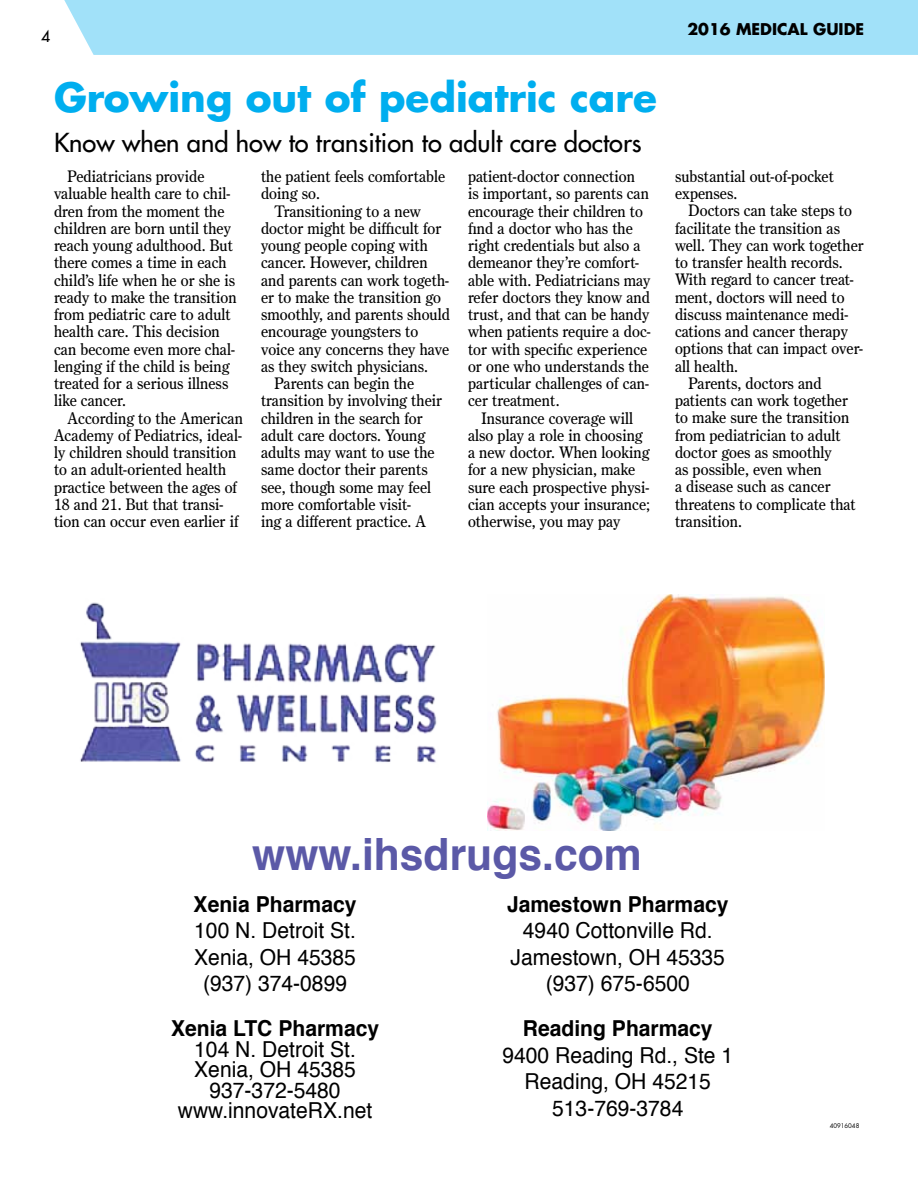
<style>
.page{position:relative;width:918px;height:1188px;background:#fff}
.page>*{position:absolute;margin:0;border:0;box-sizing:border-box;transform-origin:0 0}
.t1{font:700 44.55px "Helvetica";color:#5b59a7;scale:.96 1}
.t2{font:700 39px "Futura";color:#00aeef}
.t3{font:25.5px "Futura";color:#000}
.t4{font:22.05px/26.4px "Helvetica";color:#000;text-align:center;scale:.96 1}
.t5{font:700 22.05px "Helvetica";color:#000;scale:.96 1}
.t6{font:15.75px/17.2px "Bureau Roman One";letter-spacing:.005em;color:#000}
.t7{font:700 15.75px "Futura";color:#000}
.t8{font:15.75px "Futura";color:#000}
.t9{font:6.3px "Futura";color:#000;scale:.96 1}
</style>
<div class="page">
<div style="left:64px;top:0;width:854px;height:55px;background:#a1e1f9"></div>
<img style="left:80px;top:602px;width:357px;height:161px">
<img style="left:488px;top:594px;width:337px;height:237px">
<p class="t8" style="left:41px;top:26px;width:11px">4</p>
<h2 class="t2" style="left:54px;top:72px;width:605px">Growing out of pediatric care</h2>
<h3 class="t3" style="left:54px;top:126px;width:589px">Know when and how to transition to adult care doctors</h3>
<p class="t6" style="left:54px;top:168px;width:184px;text-indent:13px">Pediatricians provide valuable health care to chil&shy;dren from the moment the children are born until they reach young adulthood. But there comes a time in each child’s life when he or she is ready to make the transition from pediatric care to adult health care. This decision can become even more chal&shy;lenging if the child is being treated for a serious illness like cancer.</p>
<p class="t6" style="left:54px;top:409px;width:190px;text-indent:13px">According to the American<br>Academy of Pediatrics, ideal&shy;ly children should transition to an adult-oriented health practice between the ages of<br>18 and 21. But that transi&shy;tion can occur even earlier if</p>
<p class="t6" style="left:261px;top:168px;width:186px">the patient feels comfortable</p>
<p class="t6" style="left:261px;top:185px;width:61px">doing so.</p>
<p class="t6" style="left:275px;top:202px;width:148px">Transitioning to a new</p>
<p class="t6" style="left:261px;top:219px;width:182px">doctor might be difficult for</p>
<p class="t6" style="left:261px;top:237px;width:168px">young people coping with</p>
<p class="t6" style="left:261px;top:254px;width:168px">cancer. However, children</p>
<p class="t6" style="left:261px;top:271px;width:189px">and parents can work togeth-</p>
<p class="t6" style="left:261px;top:288px;width:181px">er to make the transition go</p>
<p class="t6" style="left:261px;top:306px;width:190px">smoothly, and parents should</p>
<p class="t6" style="left:261px;top:323px;width:159px">encourage youngsters to</p>
<p class="t6" style="left:261px;top:340px;width:190px">voice any concerns they have</p>
<p class="t6" style="left:261px;top:357px;width:169px">as they switch physicians.</p>
<p class="t6" style="left:275px;top:375px;width:141px">Parents can begin the</p>
<p class="t6" style="left:261px;top:392px;width:183px">transition by involving their</p>
<p class="t6" style="left:261px;top:409px;width:163px">children in the search for</p>
<p class="t6" style="left:261px;top:426px;width:166px">adult care doctors. Young</p>
<p class="t6" style="left:261px;top:443px;width:175px">adults may want to use the</p>
<p class="t6" style="left:261px;top:461px;width:168px">same doctor their parents</p>
<p class="t6" style="left:261px;top:478px;width:172px">see, though some may feel</p>
<p class="t6" style="left:261px;top:495px;width:151px">more comfortable visit-</p>
<p class="t6" style="left:261px;top:512px;width:167px">ing a different practice. A</p>
<p class="t6" style="left:468px;top:167px;width:184px">patient-doctor connection<br>is important, so parents can encourage their children to find a doctor who has the right credentials but also a demeanor they’re comfort&shy;able with. Pediatricians may refer doctors they know and trust, and that can be handy when patients require a doc&shy;tor with specific experience or one who understands the particular challenges of can&shy;cer treatment.</p>
<p class="t6" style="left:468px;top:409px;width:184px;text-indent:13px">Insurance coverage will also play a role in choosing a new doctor. When looking for a new physician, make sure each prospective physi&shy;cian accepts your insurance; otherwise, you may pay</p>
<p class="t7" style="left:687px;top:19px;width:178px">2016 Medical Guide</p>
<p class="t6" style="left:675px;top:167px;width:160px">substantial out-of-pocket expenses.</p>
<p class="t6" style="left:689px;top:202px;width:165px">Doctors can take steps to</p>
<p class="t6" style="left:675px;top:219px;width:167px">facilitate the transition as</p>
<p class="t6" style="left:675px;top:236px;width:190px">well. They can work together</p>
<p class="t6" style="left:675px;top:254px;width:169px">to transfer health records.</p>
<p class="t6" style="left:675px;top:271px;width:180px">With regard to cancer treat-</p>
<p class="t6" style="left:675px;top:288px;width:171px">ment, doctors will need to</p>
<p class="t6" style="left:675px;top:305px;width:175px">discuss maintenance medi-</p>
<p class="t6" style="left:675px;top:323px;width:175px">cations and cancer therapy</p>
<p class="t6" style="left:675px;top:340px;width:190px">options that can impact over-</p>
<p class="t6" style="left:675px;top:357px;width:65px">all health.</p>
<p class="t6" style="left:689px;top:374px;width:135px">Parents, doctors and</p>
<p class="t6" style="left:675px;top:392px;width:175px">patients can work together</p>
<p class="t6" style="left:675px;top:409px;width:176px">to make sure the transition</p>
<p class="t6" style="left:675px;top:426px;width:167px">from pediatrician to adult</p>
<p class="t6" style="left:675px;top:443px;width:158px">doctor goes as smoothly</p>
<p class="t6" style="left:675px;top:461px;width:148px">as possible, even when</p>
<p class="t6" style="left:675px;top:478px;width:157px">a disease such as cancer</p>
<p class="t6" style="left:675px;top:495px;width:182px">threatens to complicate that</p>
<p class="t6" style="left:675px;top:512px;width:68px">transition.</p>
<h1 class="t1" style="left:252px;top:818px;width:407px">www.ihsdrugs.com</h1>
<h3 class="t5" style="left:194px;top:886px;width:171px">Xenia Pharmacy</h3>
<h3 class="t4" style="left:194px;top:918px;width:170px">100 N. Detroit St.<br>Xenia, OH 45385 (937) 374-0899</h3>
<h3 class="t5" style="left:171px;top:1011px;width:218px">Xenia LTC Pharmacy</h3>
<h3 class="t4" style="left:178px;top:1040px;width:204px;line-height:20.4px">104 N. Detroit St.<br>Xenia, OH 45385<br>937-372-5480 www.innovateRX.net</h3>
<h3 class="t5" style="left:507px;top:886px;width:232px">Jamestown Pharmacy</h3>
<h3 class="t4" style="left:511px;top:918px;width:225px">4940 Cottonville Rd.<br>Jamestown, OH 45335 (937) 675-6500</h3>
<h3 class="t5" style="left:523px;top:1011px;width:199px">Reading Pharmacy</h3>
<h3 class="t4" style="left:502px;top:1043px;width:242px">9400 Reading Rd., Ste 1<br>Reading, OH 45215<br>513-769-3784</h3>
<p class="t9" style="left:830px;top:1121px;width:32px">40916048</p>
</div>
